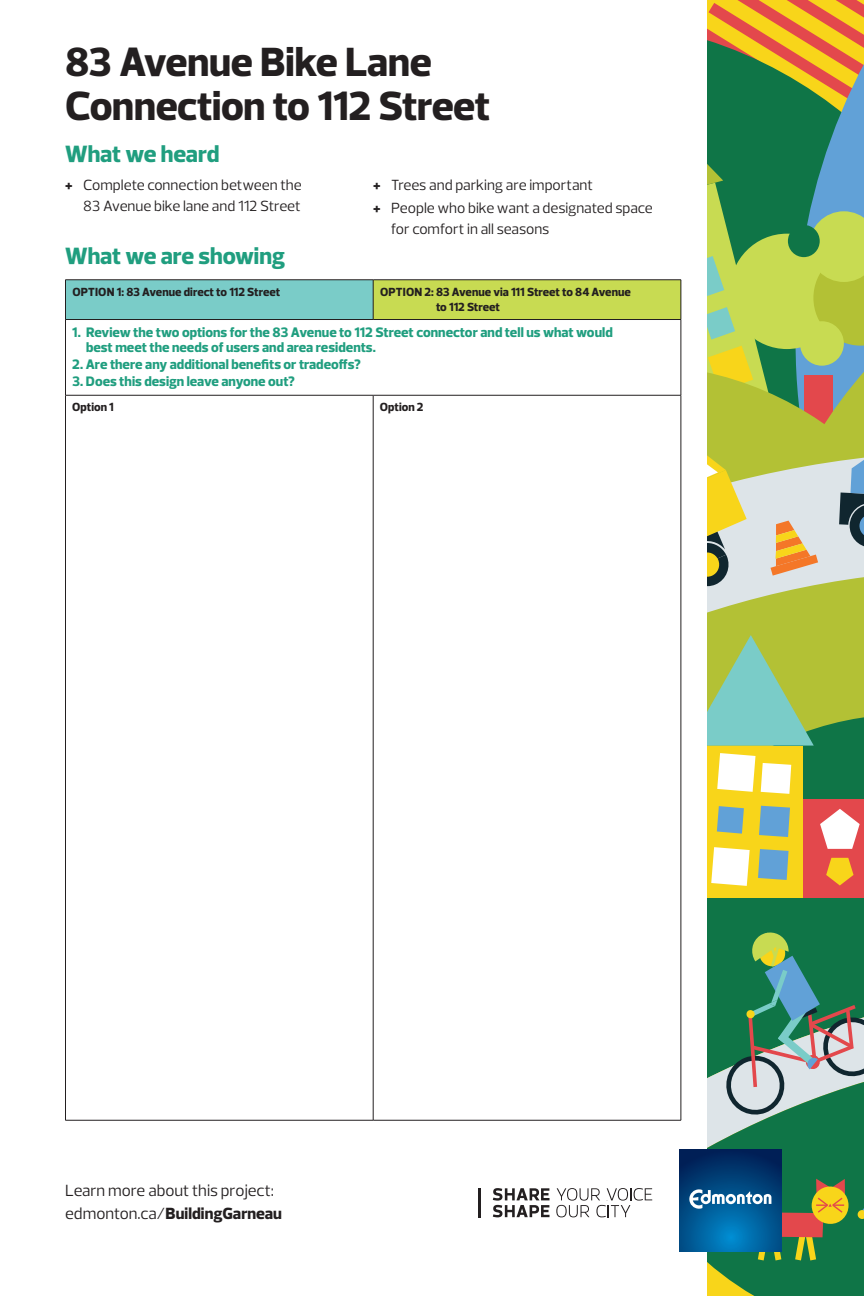
<style>
.page{position:relative;width:864px;height:1296px;background:#fff}
.page>*{position:absolute;margin:0;border:0;box-sizing:border-box;transform-origin:0 0}
.t1{font:800 41.5px/44px "Prelo";letter-spacing:-.01em;color:#231f20}
.t2{font:800 24px "Prelo";letter-spacing:-.005em;color:#209e7f}
.t3{font:16.5px/22.5px "Prelo";letter-spacing:-.005em;color:#231f20}
.t4{font:15px/21px "Prelo";letter-spacing:-.005em;color:#231f20;text-align:right}
.t5{font:800 14px/15px "Prelo";color:#209e7f}
.t6{font:800 12px/15px "Prelo";color:#231f20}
.s1{font-weight:800}
</style>
<div class="page">
<div style="left:707px;top:897px;width:157px;height:64px;background:#0f7547"></div>
<svg style="left:707px;top:1023px;width:157px;height:273px;background:#2f8454"></svg>
<div style="left:798px;top:799px;width:66px;height:98px;background:#e3484c"></div>
<div style="left:695px;top:746px;width:108px;height:151px;background:#f8d51a"></div>
<svg style="left:858px;top:1180px;width:6px;height:39px"></svg>
<svg style="left:723px;top:930px;width:141px;height:188px;background:#5d947b"></svg>
<svg style="left:706px;top:0;width:158px;height:886px;background:#a0b267"></svg>
<div style="left:0;top:0;width:706px;height:1296px;background:#fff"></div>
<div style="left:66px;top:280px;width:307px;height:40px;background:#7accc8"></div>
<div style="left:373px;top:280px;width:308px;height:40px;background:#c8db52"></div>
<hr style="left:65px;top:280px;width:308px;height:1px;background:#231f20">
<hr style="left:65px;top:280px;width:1px;height:39px;background:#231f20">
<hr style="left:373px;top:280px;width:308px;height:1px;background:#231f20">
<hr style="left:373px;top:280px;width:1px;height:39px;background:#231f20">
<hr style="left:681px;top:280px;width:1px;height:39px;background:#231f20">
<hr style="left:65px;top:319px;width:308px;height:1px;background:#231f20">
<hr style="left:65px;top:320px;width:1px;height:75px;background:#231f20">
<hr style="left:373px;top:319px;width:308px;height:1px;background:#231f20">
<hr style="left:681px;top:320px;width:1px;height:75px;background:#231f20">
<hr style="left:65px;top:395px;width:308px;height:1px;background:#231f20">
<hr style="left:65px;top:396px;width:1px;height:724px;background:#231f20">
<hr style="left:373px;top:395px;width:308px;height:1px;background:#231f20">
<hr style="left:373px;top:396px;width:1px;height:724px;background:#231f20">
<hr style="left:681px;top:396px;width:1px;height:724px;background:#231f20">
<hr style="left:65px;top:1120px;width:308px;height:1px;background:#231f20">
<hr style="left:373px;top:1120px;width:308px;height:1px;background:#231f20">
<svg style="left:493px;top:1188px;width:57px;height:29px"></svg>
<svg style="left:556px;top:1188px;width:96px;height:29px"></svg>
<hr style="left:478px;top:1188px;width:3px;height:29px;background:#231f20">
<div style="left:679px;top:1149px;width:103px;height:102px;background:linear-gradient(to bottom,#00235a,#005992)"></div>
<svg style="left:689px;top:1179px;width:160px;height:81px;background:#407774"></svg>
<h1 class="t1" style="left:65px;top:40px;width:427px">83 Avenue Bike Lane<br>Connection to 112 Street</h1>
<h2 class="t2" style="left:65px;top:139px;width:156px">What we heard</h2>
<p class="t4" style="left:65px;top:174px;width:238px"><span class="s1">+</span> Complete connection between the<br>83 Avenue bike lane and 112 Street</p>
<p class="t4" style="left:373px;top:173px;width:281px;line-height:23.2px;text-align:left"><span class="s1">+</span> Trees and parking are important<br><span class="s1">+</span> People who bike want a designated space</p>
<p class="t4" style="left:391px;top:218px;width:160px">for comfort in all seasons</p>
<h2 class="t2" style="left:65px;top:241px;width:221px">What we are showing</h2>
<p class="t6" style="left:72px;top:284px;width:210px">OPTION 1: 83 Avenue direct to 112 Street</p>
<p class="t6" style="left:436px;top:284px;width:196px;text-indent:-56px">OPTION 2: 83 Avenue via 111 Street to 84 Avenue to 112 Street</p>
<p class="t5" style="left:86px;top:325px;width:528px;text-indent:-14px">1. Review the two options for the 83 Avenue to 112 Street connector and tell us what would best meet the needs of users and area residents.</p>
<p class="t5" style="left:72px;top:357px;width:290px">2. Are there any additional benefits or tradeoffs?</p>
<p class="t5" style="left:72px;top:374px;width:224px">3. Does this design leave anyone out?</p>
<p class="t6" style="left:72px;top:399px;width:43px">Option 1</p>
<p class="t6" style="left:380px;top:399px;width:45px">Option 2</p>
<p class="t3" style="left:65px;top:1179px;width:218px">Learn more about this project: edmonton.ca/<span class="s1">BuildingGarneau</span></p>
</div>
